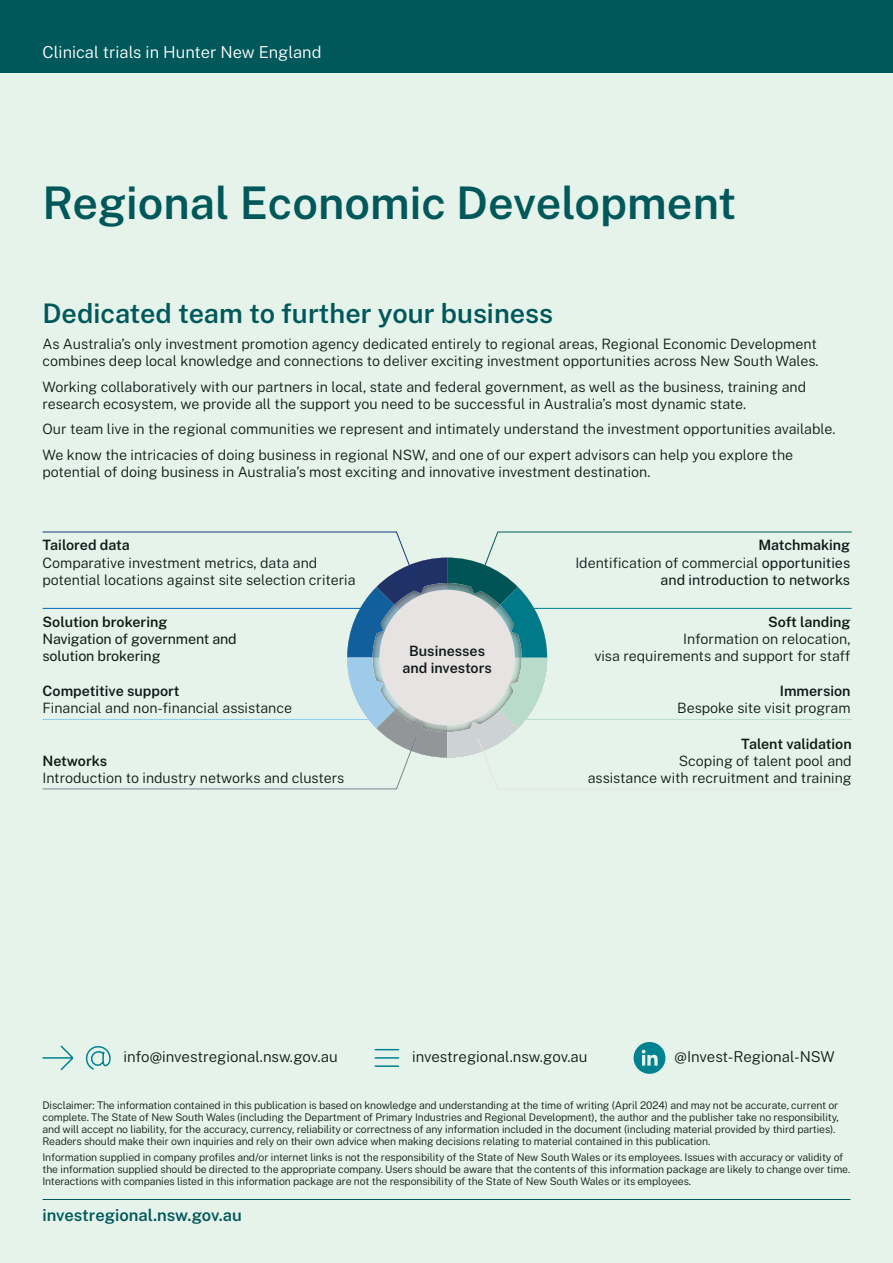
<style>
.page{position:relative;width:893px;height:1263px;background:#fff}
.page>*{position:absolute;margin:0;border:0;box-sizing:border-box;transform-origin:0 0}
.Section_heading{font:600 45px "Public Sans";color:#00585a}
.Heading_1{font:600 27px "Public Sans";color:#00585a}
.t1{font:300 16.5px "Public Sans";color:#fff}
.t2{font:600 16.5px "Public Sans";color:#00585a}
.Body{font:300 15px "Public Sans";color:#0f1a18}
.Body-2{font:300 14.25px/17.1px "Public Sans";color:#0f1a18}
.Body-3{font:600 14.25px/17.1px "Public Sans";color:#0f1a18;text-align:center}
.Body-4{font:14.25px/17.1px "Public Sans";letter-spacing:-.01em;color:#0f1a18}
.Disclaimer_white{font:300 10.5px/12px "Public Sans";letter-spacing:-.01em;color:#0f1a18}
.s1{font-weight:300}
</style>
<div class="page">
<div style="left:0;top:0;width:893px;height:83px;background:#00585a"></div>
<div style="left:0;top:74px;width:893px;height:1189px;background:#e6f3eb"></div>
<hr style="left:43px;top:1199px;width:807px;height:1px;background:#00585a">
<svg style="left:42px;top:531px;width:810px;height:259px"></svg>
<svg style="left:42px;top:1045px;width:32px;height:26px"></svg>
<svg style="left:85px;top:1046px;width:26px;height:24px"></svg>
<svg style="left:375px;top:1049px;width:24px;height:1px"></svg>
<hr style="left:375px;top:1057px;width:24px;height:2px;background:#008291">
<hr style="left:375px;top:1065px;width:24px;height:2px;background:#008291">
<svg style="left:634px;top:1042px;width:31px;height:32px"></svg>
<p class="t1" style="left:43px;top:41px;width:280px">Clinical trials in Hunter New England</p>
<h1 class="Section_heading" style="left:43px;top:170px;width:695px">Regional Economic Development</h1>
<h2 class="Heading_1" style="left:43px;top:294px;width:512px">Dedicated team to further your business</h2>
<p class="Body-2" style="left:43px;top:335px;width:778px">As Australia’s only investment promotion agency dedicated entirely to regional areas, Regional Economic Development combines deep local knowledge and connections to deliver exciting investment opportunities across New South Wales.</p>
<p class="Body-2" style="left:43px;top:377px;width:765px">Working collaboratively with our partners in local, state and federal government, as well as the business, training and research ecosystem, we provide all the support you need to be successful in Australia’s most dynamic state.</p>
<p class="Body-2" style="left:43px;top:420px;width:794px">Our team live in the regional communities we represent and intimately understand the investment opportunities available.</p>
<p class="Body-2" style="left:43px;top:446px;width:752px">We know the intricacies of doing business in regional NSW, and one of our expert advisors can help you explore the potential of doing business in Australia’s most exciting and innovative investment destination.</p>
<p class="Body-3" style="left:43px;top:536px;width:89px">Tailored data</p>
<p class="Body-2" style="left:43px;top:553px;width:314px">Comparative investment metrics, data and potential locations against site selection criteria</p>
<p class="Body-3" style="left:43px;top:612px;width:126px">Solution brokering</p>
<p class="Body-4" style="left:43px;top:630px;width:196px">Navigation of government and solution brokering</p>
<p class="Body-3" style="left:43px;top:681px;width:139px">Competitive support</p>
<p class="Body-2" style="left:43px;top:699px;width:251px">Financial and non-financial assistance</p>
<p class="Body-3" style="left:43px;top:752px;width:66px">Networks</p>
<p class="Body-2" style="left:43px;top:769px;width:303px">Introduction to industry networks and clusters</p>
<p class="Body-3" style="left:402px;top:641px;width:91px">Businesses and investors</p>
<p class="Body-3" style="left:758px;top:536px;width:93px">Matchmaking</p>
<p class="Body-4" style="left:575px;top:553px;width:276px;text-align:right"><span class="s1">Identification of commercial</span> opportunities and introduction to networks</p>
<p class="Body-3" style="left:768px;top:612px;width:84px">Soft landing</p>
<p class="Body-2" style="left:594px;top:630px;width:258px;text-align:right">Information on relocation,<br>visa requirements and support for staff</p>
<p class="Body-3" style="left:780px;top:681px;width:72px">Immersion</p>
<p class="Body-2" style="left:677px;top:699px;width:175px">Bespoke site visit program</p>
<p class="Body-3" style="left:741px;top:735px;width:112px">Talent validation</p>
<p class="Body-2" style="left:588px;top:752px;width:265px;text-align:right">Scoping of talent pool and<br>assistance with recruitment and training</p>
<p class="Body" style="left:123px;top:1046px;width:216px">info@investregional.nsw.gov.au</p>
<p class="Body" style="left:412px;top:1046px;width:177px">investregional.nsw.gov.au</p>
<p class="Body" style="left:675px;top:1046px;width:162px">@Invest-Regional-NSW</p>
<p class="Disclaimer_white" style="left:43px;top:1099px;width:798px">Disclaimer: The information contained in this publication is based on knowledge and understanding at the time of writing (April 2024) and may not be accurate, current or complete. The State of New South Wales (including the Department of Primary Industries and Regional Development), the author and the publisher take no responsibility, and will accept no liability, for the accuracy, currency, reliability or correctness of any information included in the document (including material provided by third parties).<br>Readers should make their own inquiries and rely on their own advice when making decisions relating to material contained in this publication.</p>
<p class="Disclaimer_white" style="left:43px;top:1151px;width:809px">Information supplied in company profiles and/or internet links is not the responsibility of the State of New South Wales or its employees. Issues with accuracy or validity of the information supplied should be directed to the appropriate company. Users should be aware that the contents of this information package are likely to change over time.<br>Interactions with companies listed in this information package are not the responsibility of the State of New South Wales or its employees.</p>
<p class="t2" style="left:43px;top:1203px;width:201px">investregional.nsw.gov.au</p>
</div>
